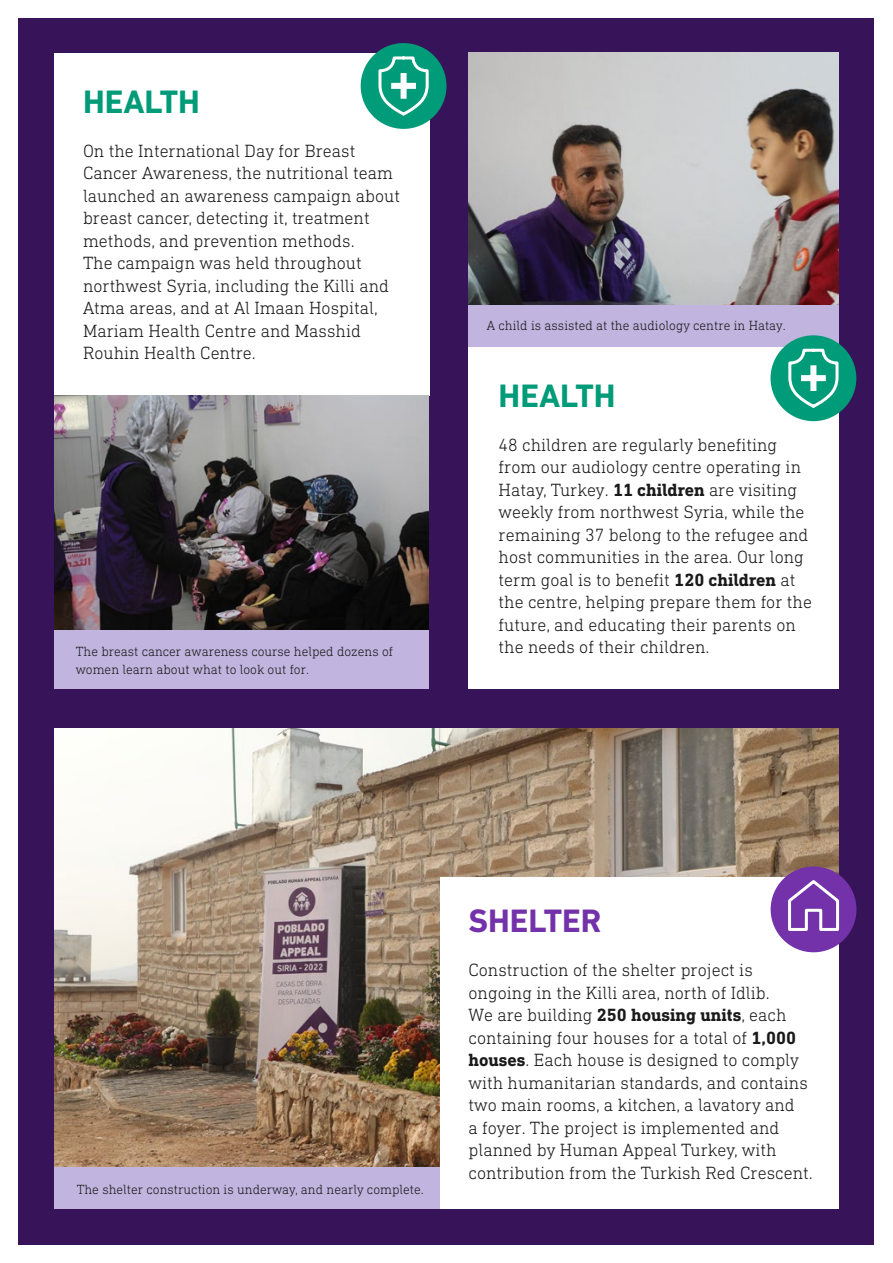
<style>
.page{position:relative;width:893px;height:1263px;background:#fff}
.page>*{position:absolute;margin:0;border:0;box-sizing:border-box;transform-origin:0 0}
.Heading{font:700 33px "DIN Next LT Pro";color:#009b78}
.Heading-2{font:700 33px "DIN Next LT Pro";color:#7332aa}
.BodyCopy{font:300 18px/22.5px "DIN Next Slab Pro";color:#1a1a1a}
.Sub_Heading{font:300 13.5px/18px "DIN Next Slab Pro";color:#1a1a1a}
.s1{font-weight:700}
</style>
<div class="page">
<div style="left:19px;top:19px;width:855px;height:1226px;background:#37145a"></div>
<div style="left:54px;top:53px;width:375px;height:342px;background:#fff"></div>
<div style="left:361px;top:43px;width:85px;height:86px;background:#009b78;border-radius:50%"></div>
<svg style="left:378px;top:56px;width:51px;height:60px"></svg>
<div style="left:391px;top:83px;width:25px;height:6px;background:#fff"></div>
<div style="left:401px;top:73px;width:6px;height:26px;background:#fff"></div>
<img style="left:54px;top:728px;width:785px;height:439px">
<div style="left:54px;top:1167px;width:478px;height:42px;background:#c1b4df"></div>
<div style="left:440px;top:878px;width:399px;height:331px;background:#fff"></div>
<img style="left:468px;top:53px;width:371px;height:252px">
<img style="left:54px;top:395px;width:375px;height:235px">
<div style="left:54px;top:630px;width:375px;height:59px;background:#c1b4df"></div>
<div style="left:468px;top:346px;width:371px;height:343px;background:#fff"></div>
<div style="left:468px;top:305px;width:371px;height:41px;background:#c1b4df"></div>
<div style="left:770px;top:335px;width:86px;height:86px;background:#009b78;border-radius:50%"></div>
<svg style="left:788px;top:348px;width:51px;height:60px"></svg>
<div style="left:801px;top:375px;width:25px;height:6px;background:#fff"></div>
<div style="left:810px;top:365px;width:6px;height:26px;background:#fff"></div>
<div style="left:771px;top:866px;width:85px;height:86px;background:#7332aa;border-radius:50%"></div>
<svg style="left:788px;top:880px;width:52px;height:51px"></svg>
<p class="Heading" style="left:83px;top:83px;width:118px">HEALTH</p>
<p class="BodyCopy" style="left:83px;top:139px;width:319px">On the International Day for Breast Cancer Awareness, the nutritional team launched an awareness campaign about breast cancer, detecting it, treatment methods, and prevention methods.<br>The campaign was held throughout northwest Syria, including the Killi and Atma areas, and at Al Imaan Hospital, Mariam Health Centre and Masshid Rouhin Health Centre.</p>
<p class="Sub_Heading" style="left:76px;top:642px;width:319px">The breast cancer awareness course helped dozens of women learn about what to look out for.</p>
<p class="Sub_Heading" style="left:487px;top:316px;width:300px">A child is assisted at the audiology centre in Hatay.</p>
<p class="Heading" style="left:499px;top:376px;width:118px">HEALTH</p>
<p class="BodyCopy" style="left:499px;top:433px;width:315px">48 children are regularly benefiting from our audiology centre operating in Hatay, Turkey. <span class="s1">11 children</span> are visiting weekly from northwest Syria, while the remaining 37 belong to the refugee and host communities in the area. Our long term goal is to benefit <span class="s1">120 children</span> at the centre, helping prepare them for the future, and educating their parents on the needs of their children.</p>
<p class="Sub_Heading" style="left:77px;top:1180px;width:349px">The shelter construction is underway, and nearly complete.</p>
<p class="Heading-2" style="left:468px;top:902px;width:134px">SHELTER</p>
<p class="BodyCopy" style="left:468px;top:959px;width:346px">Construction of the shelter project is ongoing in the Killi area, north of Idlib.<br>We are building <span class="s1">250 housing units</span>, each containing four houses for a total of <span class="s1">1,000 houses</span>. Each house is designed to comply with humanitarian standards, and contains two main rooms, a kitchen, a lavatory and<br>a foyer. The project is implemented and planned by Human Appeal Turkey, with contribution from the Turkish Red Crescent.</p>
</div>
